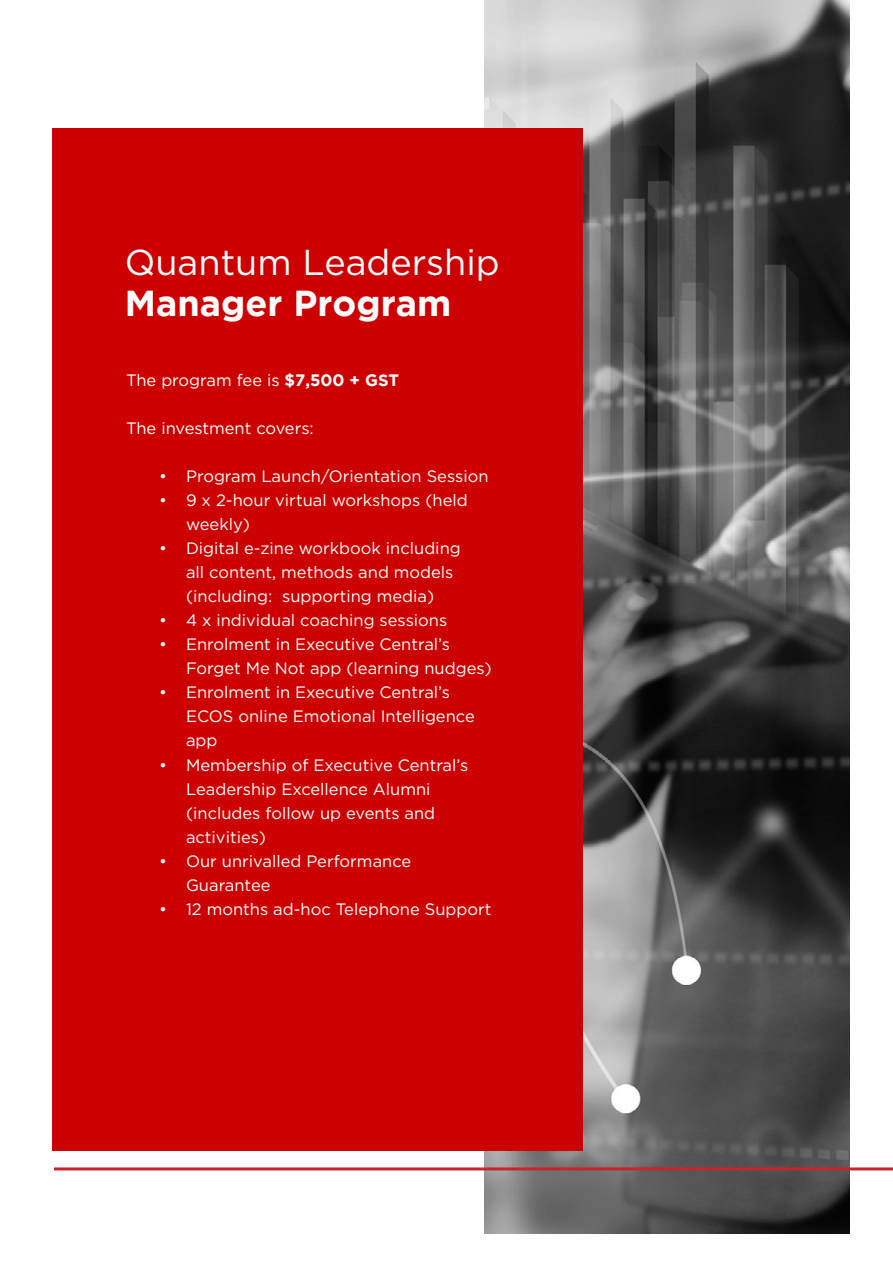
<style>
.page{position:relative;width:893px;height:1263px;background:#fff}
.page>*{position:absolute;margin:0;border:0;box-sizing:border-box;transform-origin:0 0}
.t1{font:36px "Gotham";color:#fff}
.t2{font:700 36px "Gotham";color:#fff}
.t3{font:16.5px/24px "Gotham";color:#fff}
.s1{font-weight:700}
</style>
<div class="page">
<img style="left:484px;top:0;width:366px;height:1234px">
<div style="left:52px;top:128px;width:531px;height:1022px;background:#c00"></div>
<hr style="left:54px;top:1167px;width:839px;height:3px;background:#c9242b">
<h1 class="t1" style="left:125px;top:243px;width:376px">Quantum Leadership</h1>
<h1 class="t2" style="left:125px;top:282px;width:328px">Manager Program</h1>
<p class="t3" style="left:126px;top:368px;width:275px">The program fee is <span class="s1">$7,500 + GST</span></p>
<p class="t3" style="left:126px;top:416px;width:189px">The investment covers:</p>
<p class="t3" style="left:159px;top:464px;width:331px">• Program Launch/Orientation Session</p>
<p class="t3" style="left:186px;top:488px;width:283px;text-indent:-27px">• 9 x 2-hour virtual workshops (held weekly)</p>
<p class="t3" style="left:186px;top:536px;width:276px;text-indent:-27px">• Digital e-zine workbook including all content, methods and models (including: supporting media)</p>
<p class="t3" style="left:159px;top:608px;width:290px">• 4 x individual coaching sessions</p>
<p class="t3" style="left:186px;top:632px;width:307px;text-indent:-27px">• Enrolment in Executive Central’s<br>Forget Me Not app (learning nudges)</p>
<p class="t3" style="left:186px;top:680px;width:290px;text-indent:-27px">• Enrolment in Executive Central’s<br>ECOS online Emotional Intelligence app</p>
<p class="t3" style="left:186px;top:752px;width:284px;text-indent:-27px">• Membership of Executive Central’s<br>Leadership Excellence Alumni (includes follow up events and activities)</p>
<p class="t3" style="left:186px;top:848px;width:227px;text-indent:-27px">• Our unrivalled Performance<br>Guarantee</p>
<p class="t3" style="left:159px;top:896px;width:334px">• 12 months ad-hoc Telephone Support</p>
</div>
